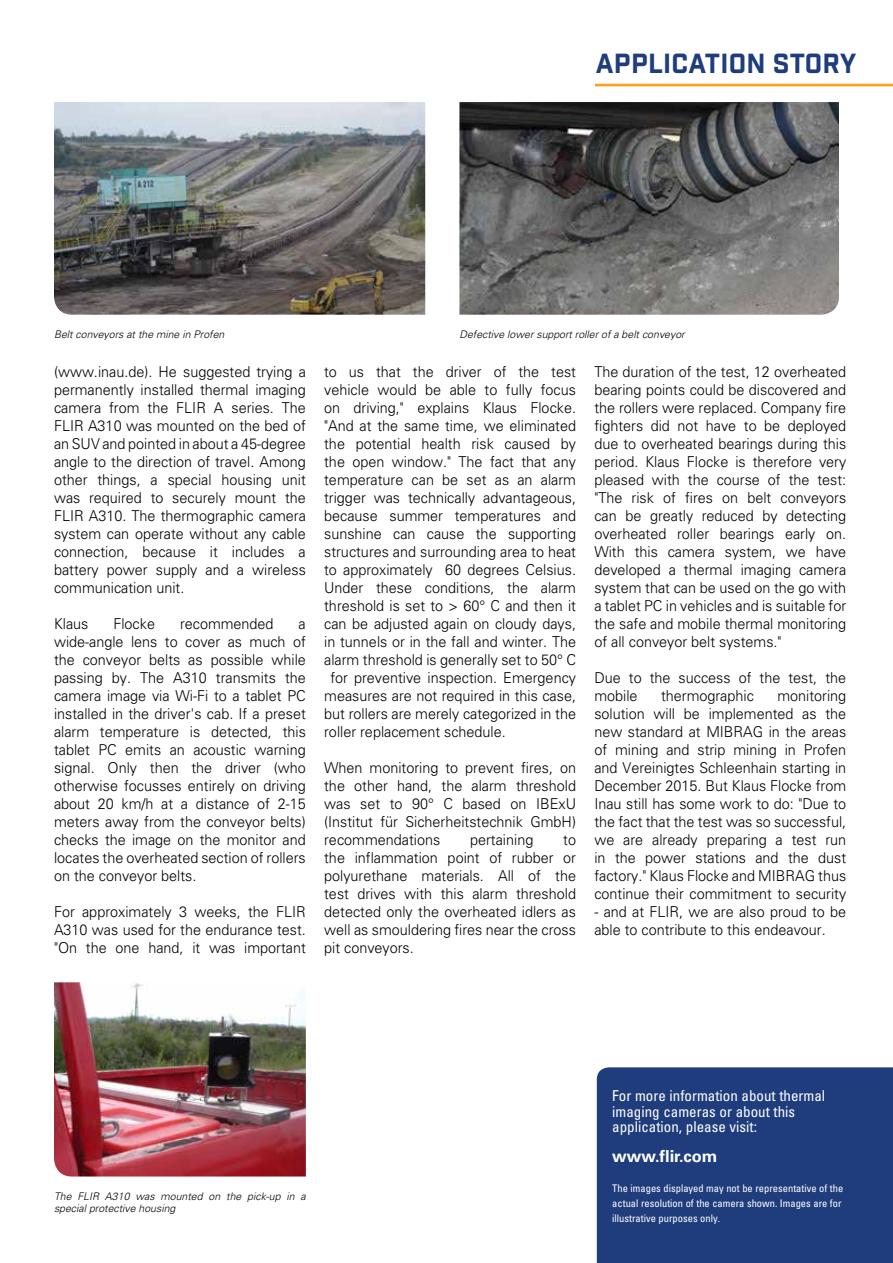
<style>
.page{position:relative;width:893px;height:1263px;background:#fff}
.page>*{position:absolute;margin:0;border:0;box-sizing:border-box;transform-origin:0 0}
.t1{font:700 26.85px "Industry";letter-spacing:.01em;color:#1f3d7c}
.t2{font:700 16.5px "Univers LT Std";color:#fff}
.t3{font:300 15px/18px "Univers LT Std";color:#000;text-align:justify;scale:.96 1}
.t4{font:condensed 15px/16.8px "Univers LT Std";color:#fff}
.t5{font:italic 300 10.5px/12.6px "Univers LT Std";color:#000}
.t6{font:condensed 10.5px/15px "Univers LT Std";color:#fff}
</style>
<div class="page">
<div style="left:597px;top:1067px;width:296px;height:196px;background:#1f3d7c"></div>
<hr style="left:595px;top:84px;width:298px;height:2px;background:#faa21b">
<img style="left:459px;top:102px;width:380px;height:213px">
<img style="left:54px;top:102px;width:371px;height:213px">
<img style="left:54px;top:982px;width:252px;height:194px">
<h1 class="t1" style="left:596px;top:47px;width:262px">APPLICATION STORY</h1>
<p class="t5" style="left:54px;top:328px;width:172px">Belt conveyors at the mine in Profen</p>
<p class="t3" style="left:54px;top:362px;width:264px">(www.inau.de). He suggested trying a permanently installed thermal imaging camera from the FLIR A series. The FLIR A310 was mounted on the bed of an SUV and pointed in about a 45-degree angle to the direction of travel. Among other things, a special housing unit was required to securely mount the FLIR A310. The thermographic camera system can operate without any cable connection, because it includes a battery power supply and a wireless communication unit.</p>
<p class="t3" style="left:54px;top:614px;width:37px">Klaus</p>
<p class="t3" style="left:113px;top:614px;width:45px">Flocke</p>
<p class="t3" style="left:180px;top:614px;width:99px">recommended</p>
<p class="t3" style="left:54px;top:614px;width:264px;text-indent:245px">a wide-angle lens to cover as much of the conveyor belts as possible while passing by. The A310 transmits the camera image via Wi-Fi to a tablet PC installed in the driver's cab. If a preset alarm temperature is detected, this tablet PC emits an acoustic warning signal. Only then the driver (who otherwise focusses entirely on driving about 20 km/h at a distance of 2-15 meters away from the conveyor belts) checks the image on the monitor and locates the overheated section of rollers on the conveyor belts.</p>
<p class="t3" style="left:54px;top:902px;width:264px">For approximately 3 weeks, the FLIR A310 was used for the endurance test. "On the one hand, it was important</p>
<p class="t5" style="left:459px;top:328px;width:227px">Defective lower support roller of a belt conveyor</p>
<p class="t3" style="left:324px;top:362px;width:264px">to us that the driver of the test</p>
<p class="t3" style="left:324px;top:380px;width:264px">vehicle would be able to fully focus</p>
<p class="t3" style="left:324px;top:398px;width:264px">on driving," explains Klaus Flocke.</p>
<p class="t3" style="left:324px;top:416px;width:264px">"And at the same time, we eliminated</p>
<p class="t3" style="left:324px;top:434px;width:264px">the potential health risk caused by</p>
<p class="t3" style="left:324px;top:452px;width:264px">the open window." The fact that any</p>
<p class="t3" style="left:324px;top:470px;width:264px">temperature can be set as an alarm</p>
<p class="t3" style="left:324px;top:488px;width:264px">trigger was technically advantageous,</p>
<p class="t3" style="left:324px;top:506px;width:264px">because summer temperatures and</p>
<p class="t3" style="left:324px;top:524px;width:264px">sunshine can cause the supporting</p>
<p class="t3" style="left:324px;top:542px;width:264px">structures and surrounding area to heat</p>
<p class="t3" style="left:324px;top:560px;width:264px">to approximately 60 degrees Celsius.</p>
<p class="t3" style="left:324px;top:578px;width:264px">Under these conditions, the alarm</p>
<p class="t3" style="left:324px;top:596px;width:264px">threshold is set to &gt; 60° C and then it</p>
<p class="t3" style="left:324px;top:614px;width:264px">can be adjusted again on cloudy days,</p>
<p class="t3" style="left:324px;top:632px;width:264px">in tunnels or in the fall and winter. The</p>
<p class="t3" style="left:324px;top:650px;width:264px">alarm threshold is generally set to 50° C</p>
<p class="t3" style="left:330px;top:668px;width:257px">for preventive inspection. Emergency</p>
<p class="t3" style="left:324px;top:686px;width:264px">measures are not required in this case,</p>
<p class="t3" style="left:324px;top:704px;width:264px">but rollers are merely categorized in the</p>
<p class="t3" style="left:324px;top:722px;width:191px">roller replacement schedule.</p>
<p class="t3" style="left:324px;top:758px;width:264px">When monitoring to prevent fires, on the other hand, the alarm threshold was set to 90° C based on IBExU (Institut für Sicherheitstechnik GmbH) recommendations</p>
<p class="t3" style="left:470px;top:830px;width:67px">pertaining</p>
<p class="t3" style="left:324px;top:830px;width:264px;text-indent:239px">to the inflammation point of rubber or polyurethane materials. All of the test drives with this alarm threshold detected only the overheated idlers as well as smouldering fires near the cross pit conveyors.</p>
<p class="t3" style="left:594px;top:362px;width:264px">The duration of the test, 12 overheated bearing points could be discovered and the rollers were replaced. Company fire fighters did not have to be deployed due to overheated bearings during this period. Klaus Flocke is therefore very pleased with the course of the test: "The risk of fires on belt conveyors can be greatly reduced by detecting overheated roller bearings early on.<br>With this camera system, we have developed a thermal imaging camera system that can be used on the go with a tablet PC in vehicles and is suitable for the safe and mobile thermal monitoring of all conveyor belt systems."</p>
<p class="t3" style="left:594px;top:668px;width:264px">Due to the success of the test, the mobile</p>
<p class="t3" style="left:594px;top:686px;width:264px;text-indent:183px">monitoring solution will be implemented as the new standard at MIBRAG in the areas of mining and strip mining in Profen and Vereinigtes Schleenhain starting in December 2015. But Klaus Flocke from Inau still has some work to do: "Due to the fact that the test was so successful, we are already preparing a test run in the power stations and the dust factory." Klaus Flocke and MIBRAG thus continue their commitment to security</p>
<p class="t3" style="left:594px;top:902px;width:264px">- and at FLIR, we are also proud to be able to contribute to this endeavour.</p>
<p class="t3" style="left:661px;top:686px;width:98px">thermographic</p>
<p class="t5" style="left:54px;top:1190px;width:253px">The FLIR A310 was mounted on the pick-up in a special protective housing</p>
<p class="t4" style="left:612px;top:1086px;width:214px">For more information about thermal imaging cameras or about this</p>
<p class="t4" style="left:612px;top:1118px;width:146px">application, please visit:</p>
<p class="t2" style="left:612px;top:1147px;width:107px">www.flir.com</p>
<p class="t6" style="left:612px;top:1181px;width:233px">The images displayed may not be representative of the actual resolution of the camera shown. Images are for illustrative purposes only.</p>
</div>
